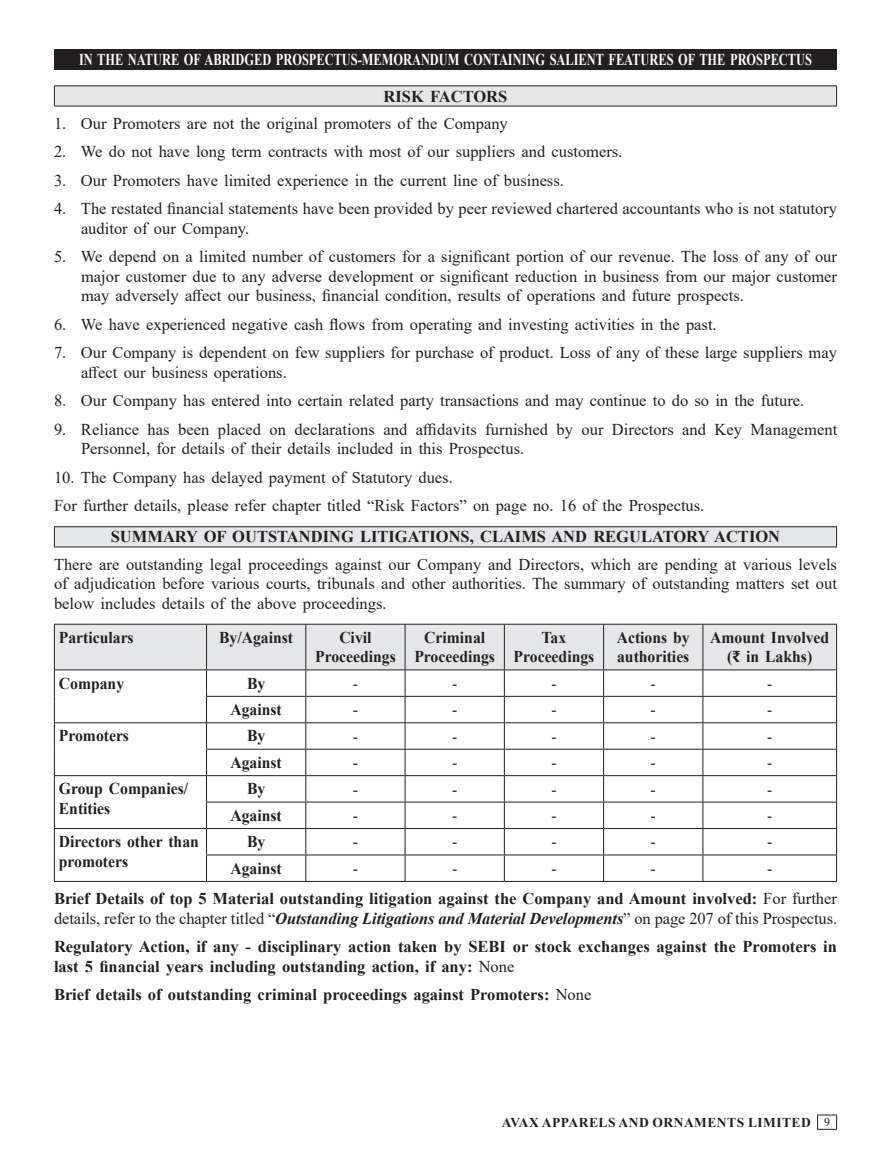
<style>
.page{position:relative;width:891px;height:1161px;background:#fff}
.page>*{position:absolute;margin:0;border:0;box-sizing:border-box;transform-origin:0 0}
.t1{font:16.5px/19.5px "Times New Roman";color:#231f20}
.t2{font:700 16.5px/19.5px "Times New Roman";color:#231f20}
.t3{font:700 16.5px/19.5px "Times New Roman";color:#231f20;text-align:center;scale:.95 1}
.t4{font:700 16.5px "Times New Roman";color:#fff;scale:.75 1}
.t5{font:16.5px "Times New Roman";color:#231f20;scale:.95 1}
.t6{font:700 13.5px "Times New Roman";letter-spacing:.035em;color:#231f20}
.s1{font-weight:400}
.s2{font-style:italic}
.s3{font-weight:400;font-size:12px}
</style>
<div class="page">
<div style="left:54px;top:49px;width:783px;height:20px;background:#231f20"></div>
<svg style="left:817px;top:1115px;width:20px;height:15px"></svg>
<div style="left:54px;top:86px;width:783px;height:20px;background:#e6e7e9"></div>
<hr style="left:54px;top:86px;width:783px;height:1px;background:#231f20">
<hr style="left:54px;top:106px;width:783px;height:1px;background:#231f20">
<svg style="left:54px;top:86px;width:1px;height:20px"></svg>
<svg style="left:836px;top:86px;width:1px;height:20px"></svg>
<div style="left:54px;top:527px;width:783px;height:20px;background:#e6e7e9"></div>
<hr style="left:54px;top:526px;width:783px;height:1px;background:#231f20">
<hr style="left:54px;top:547px;width:783px;height:1px;background:#231f20">
<svg style="left:54px;top:527px;width:1px;height:20px"></svg>
<svg style="left:836px;top:527px;width:1px;height:20px"></svg>
<hr style="left:54px;top:881px;width:153px;height:1px;background:#231f20">
<hr style="left:207px;top:881px;width:99px;height:1px;background:#231f20">
<hr style="left:306px;top:881px;width:99px;height:1px;background:#231f20">
<hr style="left:405px;top:881px;width:99px;height:1px;background:#231f20">
<hr style="left:504px;top:881px;width:100px;height:1px;background:#231f20">
<hr style="left:604px;top:881px;width:99px;height:1px;background:#231f20">
<hr style="left:703px;top:881px;width:134px;height:1px;background:#231f20">
<svg style="left:54px;top:624px;width:783px;height:257px"></svg>
<p class="t4" style="left:79px;top:47px;width:979px">IN THE NATURE OF ABRIDGED PROSPECTUS-MEMORANDUM CONTAINING SALIENT FEATURES OF THE PROSPECTUS</p>
<p class="t2" style="left:384px;top:86px;width:125px">RISK FACTORS</p>
<p class="t1" style="left:54px;top:113px;width:455px">1. Our Promoters are not the original promoters of the Company</p>
<p class="t1" style="left:54px;top:142px;width:570px">2. We do not have long term contracts with most of our suppliers and customers.</p>
<p class="t1" style="left:54px;top:170px;width:511px">3. Our Promoters have limited experience in the current line of business.</p>
<p class="t1" style="left:81px;top:199px;width:758px;text-indent:-27px">4. The restated financial statements have been provided by peer reviewed chartered accountants who is not statutory auditor of our Company.</p>
<p class="t1" style="left:81px;top:247px;width:758px;text-align:justify;text-indent:-27px">5. We depend on a limited number of customers for a significant portion of our revenue. The loss of any of our major customer due to any adverse development or significant reduction in business from our major customer may adversely affect our business, financial condition, results of operations and future prospects.</p>
<p class="t1" style="left:54px;top:314px;width:664px">6. We have experienced negative cash flows from operating and investing activities in the past.</p>
<p class="t1" style="left:81px;top:343px;width:758px;text-indent:-27px">7. Our Company is dependent on few suppliers for purchase of product. Loss of any of these large suppliers may affect our business operations.</p>
<p class="t1" style="left:54px;top:391px;width:752px">8. Our Company has entered into certain related party transactions and may continue to do so in the future.</p>
<p class="t1" style="left:81px;top:419px;width:758px;text-indent:-27px">9. Reliance has been placed on declarations and affidavits furnished by our Directors and Key Management<br>Personnel, for details of their details included in this Prospectus.</p>
<p class="t1" style="left:54px;top:467px;width:400px">10. The Company has delayed payment of Statutory dues.</p>
<p class="t1" style="left:54px;top:496px;width:652px">For further details, please refer chapter titled “Risk Factors” on page no. 16 of the Prospectus.</p>
<p class="t2" style="left:111px;top:527px;width:671px">SUMMARY OF OUTSTANDING LITIGATIONS, CLAIMS AND REGULATORY ACTION</p>
<p class="t1" style="left:54px;top:554px;width:785px;text-align:justify">There are outstanding legal proceedings against our Company and Directors, which are pending at various levels of adjudication before various courts, tribunals and other authorities. The summary of outstanding matters set out below includes details of the above proceedings.</p>
<p class="t3" style="left:59px;top:627px;width:80px">Particulars</p>
<p class="t3" style="left:219px;top:627px;width:79px">By/Against</p>
<p class="t3" style="left:315px;top:627px;width:86px">Civil<br>Proceedings</p>
<p class="t3" style="left:414px;top:627px;width:86px">Criminal<br>Proceedings</p>
<p class="t3" style="left:514px;top:627px;width:86px">Tax<br>Proceedings</p>
<p class="t3" style="left:617px;top:627px;width:78px">Actions by</p>
<p class="t3" style="left:710px;top:627px;width:127px">Amount Involved (₹ in Lakhs)</p>
<p class="t3" style="left:617px;top:647px;width:78px">authorities</p>
<p class="t3" style="left:59px;top:673px;width:70px">Company</p>
<p class="t3" style="left:247px;top:673px;width:21px">By</p>
<p class="t5" style="left:353px;top:672px;width:7px">-</p>
<p class="t5" style="left:452px;top:672px;width:7px">-</p>
<p class="t5" style="left:551px;top:672px;width:7px">-</p>
<p class="t5" style="left:651px;top:672px;width:7px">-</p>
<p class="t5" style="left:767px;top:672px;width:7px">-</p>
<p class="t3" style="left:230px;top:699px;width:56px">Against</p>
<p class="t5" style="left:353px;top:698px;width:7px">-</p>
<p class="t5" style="left:452px;top:698px;width:7px">-</p>
<p class="t5" style="left:551px;top:698px;width:7px">-</p>
<p class="t5" style="left:651px;top:698px;width:7px">-</p>
<p class="t5" style="left:767px;top:698px;width:7px">-</p>
<p class="t3" style="left:59px;top:726px;width:75px">Promoters</p>
<p class="t3" style="left:247px;top:726px;width:21px">By</p>
<p class="t5" style="left:353px;top:725px;width:7px">-</p>
<p class="t5" style="left:452px;top:725px;width:7px">-</p>
<p class="t5" style="left:551px;top:725px;width:7px">-</p>
<p class="t5" style="left:651px;top:725px;width:7px">-</p>
<p class="t5" style="left:767px;top:725px;width:7px">-</p>
<p class="t3" style="left:230px;top:752px;width:56px">Against</p>
<p class="t5" style="left:353px;top:751px;width:7px">-</p>
<p class="t5" style="left:452px;top:751px;width:7px">-</p>
<p class="t5" style="left:551px;top:751px;width:7px">-</p>
<p class="t5" style="left:651px;top:751px;width:7px">-</p>
<p class="t5" style="left:767px;top:751px;width:7px">-</p>
<p class="t3" style="left:59px;top:779px;width:138px;text-align:left">Group Companies/<br>Entities</p>
<p class="t3" style="left:247px;top:779px;width:21px">By</p>
<p class="t5" style="left:353px;top:777px;width:7px">-</p>
<p class="t5" style="left:452px;top:777px;width:7px">-</p>
<p class="t5" style="left:551px;top:777px;width:7px">-</p>
<p class="t5" style="left:651px;top:777px;width:7px">-</p>
<p class="t5" style="left:767px;top:777px;width:7px">-</p>
<p class="t3" style="left:230px;top:805px;width:56px">Against</p>
<p class="t5" style="left:353px;top:804px;width:7px">-</p>
<p class="t5" style="left:452px;top:804px;width:7px">-</p>
<p class="t5" style="left:551px;top:804px;width:7px">-</p>
<p class="t5" style="left:651px;top:804px;width:7px">-</p>
<p class="t5" style="left:767px;top:804px;width:7px">-</p>
<p class="t3" style="left:59px;top:831px;width:149px;text-align:left">Directors other than promoters</p>
<p class="t3" style="left:247px;top:831px;width:21px">By</p>
<p class="t5" style="left:353px;top:830px;width:7px">-</p>
<p class="t5" style="left:452px;top:830px;width:7px">-</p>
<p class="t5" style="left:551px;top:830px;width:7px">-</p>
<p class="t5" style="left:651px;top:830px;width:7px">-</p>
<p class="t5" style="left:767px;top:830px;width:7px">-</p>
<p class="t3" style="left:230px;top:858px;width:56px">Against</p>
<p class="t5" style="left:353px;top:857px;width:7px">-</p>
<p class="t5" style="left:452px;top:857px;width:7px">-</p>
<p class="t5" style="left:551px;top:857px;width:7px">-</p>
<p class="t5" style="left:651px;top:857px;width:7px">-</p>
<p class="t5" style="left:767px;top:857px;width:7px">-</p>
<p class="t2" style="left:54px;top:889px;width:785px">Brief Details of top 5 Material outstanding litigation against the Company and Amount involved: <span class="s1">For further details, refer to the chapter titled “</span><span class="s2">Outstanding Litigations and Material Developments</span><span class="s1">” on page 207 of this Prospectus.</span></p>
<p class="t2" style="left:54px;top:937px;width:785px">Regulatory Action, if any - disciplinary action taken by SEBI or stock exchanges against the Promoters in last 5 financial years including outstanding action, if any: <span class="s1">None</span></p>
<p class="t2" style="left:54px;top:985px;width:539px">Brief details of outstanding criminal proceedings against Promoters: <span class="s1">None</span></p>
<p class="t6" style="left:502px;top:1113px;width:330px">AVAX APPARELS AND ORNAMENTS LIMITED <span class="s3">9</span></p>
</div>
